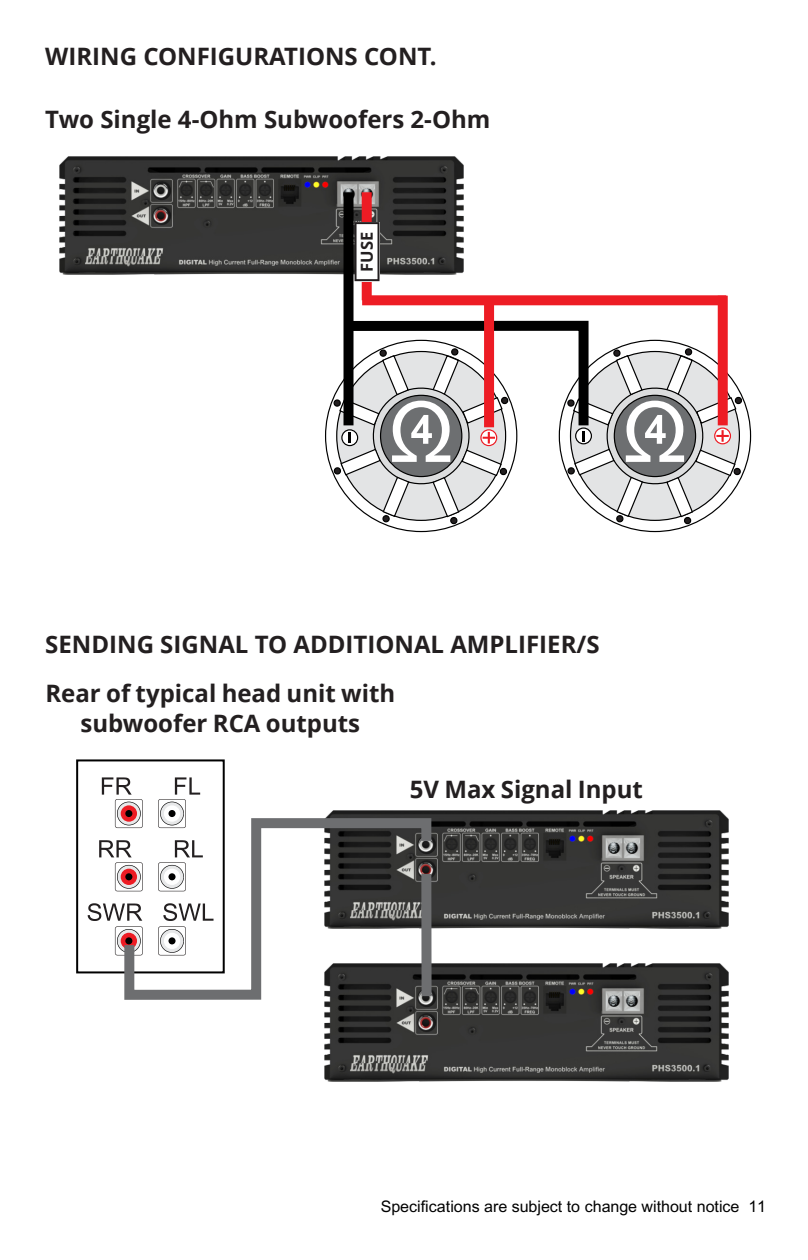
<style>
.page{position:relative;width:808px;height:1260px;background:#fff}
.page>*{position:absolute;margin:0;border:0;box-sizing:border-box;transform-origin:0 0}
.t1{font:89.6px "Arial Mdm";color:#fff}
.t2{font:700 24px/30px "Open Sans";color:#231f20;text-align:center}
.t3{font:700 16.4px "Open Sans";color:#231f20}
.t4{font:16px "Arial";color:#000}
</style>
<div class="page">
<img style="left:59px;top:156px;width:404px;height:118px">
<div style="left:343px;top:192px;width:10px;height:233px;background:#000"></div>
<svg style="left:332px;top:316px;width:411px;height:209px"></svg>
<div style="left:362px;top:192px;width:10px;height:108px;background:#ed1c24"></div>
<svg style="left:354px;top:222px;width:25px;height:59px"></svg>
<div style="left:718px;top:296px;width:10px;height:129px;background:#ed1c24"></div>
<div style="left:484px;top:300px;width:10px;height:127px;background:#ed1c24"></div>
<div style="left:362px;top:295px;width:364px;height:10px;background:#ed1c24"></div>
<div style="left:76px;top:759px;width:149px;height:214px;background:#fff;border:2px solid #000"></div>
<svg style="left:102px;top:777px;width:41px;height:51px"></svg>
<svg style="left:158px;top:777px;width:42px;height:36px"></svg>
<svg style="left:99px;top:840px;width:20px;height:51px"></svg>
<svg style="left:88px;top:903px;width:31px;height:52px"></svg>
<img style="left:330px;top:810px;width:399px;height:119px">
<img style="left:325px;top:964px;width:404px;height:118px">
<svg style="left:119px;top:813px;width:317px;height:192px"></svg>
<p class="t2" style="left:45px;top:44px;width:393px">WIRING CONFIGURATIONS CONT.</p>
<p class="t2" style="left:45px;top:106px;width:447px">Two Single 4-Ohm Subwoofers 2-Ohm</p>
<p class="t3" style="left:360px;top:272px;width:41px;rotate:-90deg">FUSE</p>
<h1 class="t1" style="left:392px;top:402px;width:61px">Ω</h1>
<h1 class="t1" style="left:626px;top:402px;width:61px">Ω</h1>
<p class="t2" style="left:45px;top:632px;width:556px">SENDING SIGNAL TO ADDITIONAL AMPLIFIER/S</p>
<p class="t2" style="left:45px;top:681px;width:351px">Rear of typical head unit with subwoofer RCA outputs</p>
<p class="t2" style="left:410px;top:776px;width:234px">5V Max Signal Input</p>
<p class="t4" style="left:381px;top:1200px;width:387px">Specifications are subject to change without notice 11</p>
</div>
